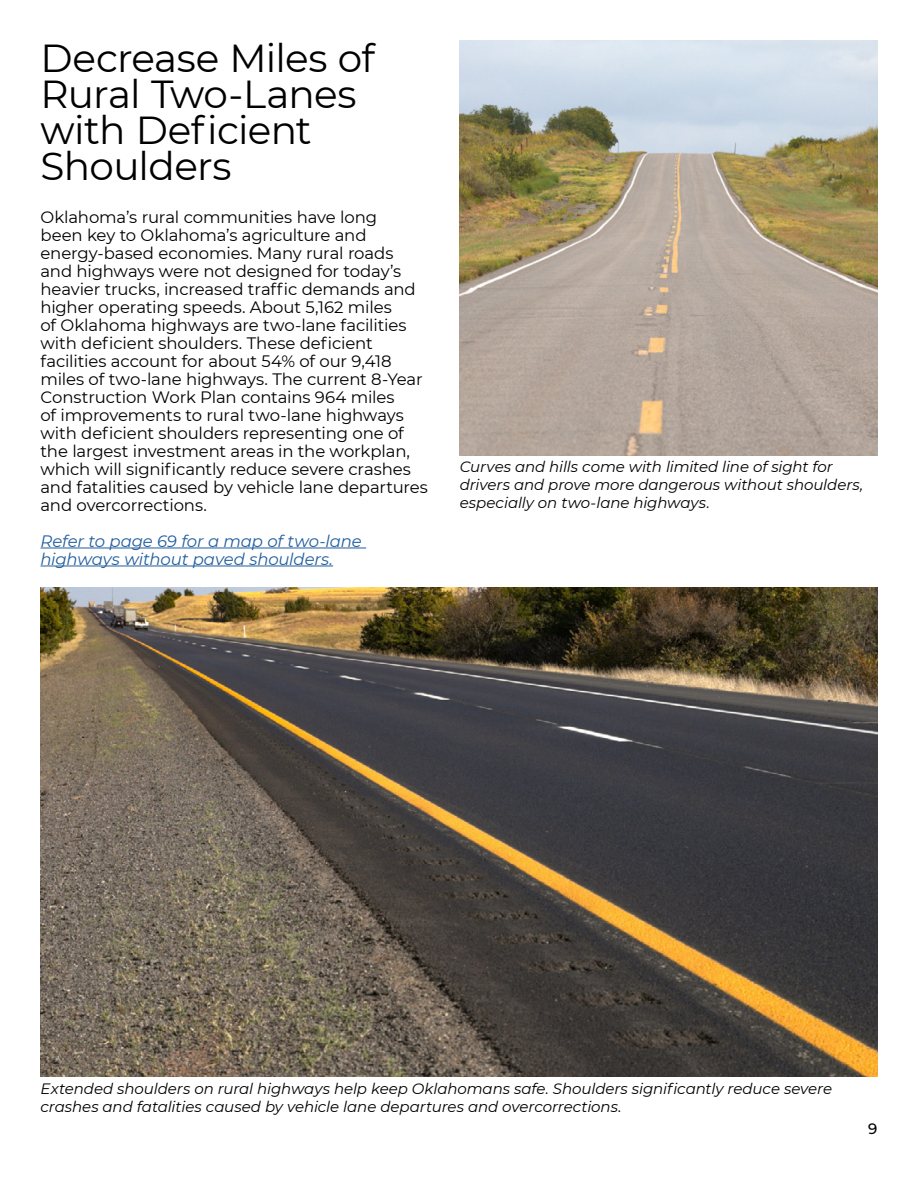
<style>
.page{position:relative;width:918px;height:1188px;background:#fff}
.page>*{position:absolute;margin:0;border:0;box-sizing:border-box;transform-origin:0 0}
.t1{font:39px/36px "Montserrat";letter-spacing:-.015em;color:#000}
.t2{font:16.5px/18px "Montserrat";letter-spacing:-.01em;color:#000}
.t3{font:italic 16.5px/18px "Montserrat";letter-spacing:-.01em;color:#215e9e}
.t4{font:italic 15px/18px "Montserrat";letter-spacing:-.005em;color:#000}
.t5{font:500 15px "Montserrat";color:#000}
</style>
<div class="page">
<hr style="left:40px;top:548px;width:326px;height:1px;background:#215e9e">
<hr style="left:40px;top:566px;width:293px;height:1px;background:#215e9e">
<img style="left:40px;top:588px;width:838px;height:489px">
<img style="left:460px;top:40px;width:418px;height:416px">
<h1 class="t1" style="left:40px;top:39px;width:336px">Decrease Miles of<br>Rural Two-Lanes with Deficient<br>Shoulders</h1>
<p class="t2" style="left:40px;top:207px;width:389px">Oklahoma’s rural communities have long<br>been key to Oklahoma’s agriculture and energy-based economies. Many rural roads and highways were not designed for today’s heavier trucks, increased traffic demands and higher operating speeds. About 5,162 miles<br>of Oklahoma highways are two-lane facilities with deficient shoulders. These deficient facilities account for about 54% of our 9,418 miles of two-lane highways. The current 8-Year Construction Work Plan contains 964 miles<br>of improvements to rural two-lane highways with deficient shoulders representing one of the largest investment areas in the workplan, which will significantly reduce severe crashes and fatalities caused by vehicle lane departures and overcorrections.</p>
<p class="t3" style="left:40px;top:531px;width:323px">Refer to page 69 for a map of two-lane highways without paved shoulders.</p>
<p class="t4" style="left:460px;top:457px;width:405px">Curves and hills come with limited line of sight for drivers and prove more dangerous without shoulders, especially on two-lane highways.</p>
<p class="t4" style="left:40px;top:1080px;width:793px">Extended shoulders on rural highways help keep Oklahomans safe. Shoulders significantly reduce severe crashes and fatalities caused by vehicle lane departures and overcorrections.</p>
<p class="t5" style="left:868px;top:1118px;width:11px">9</p>
</div>
